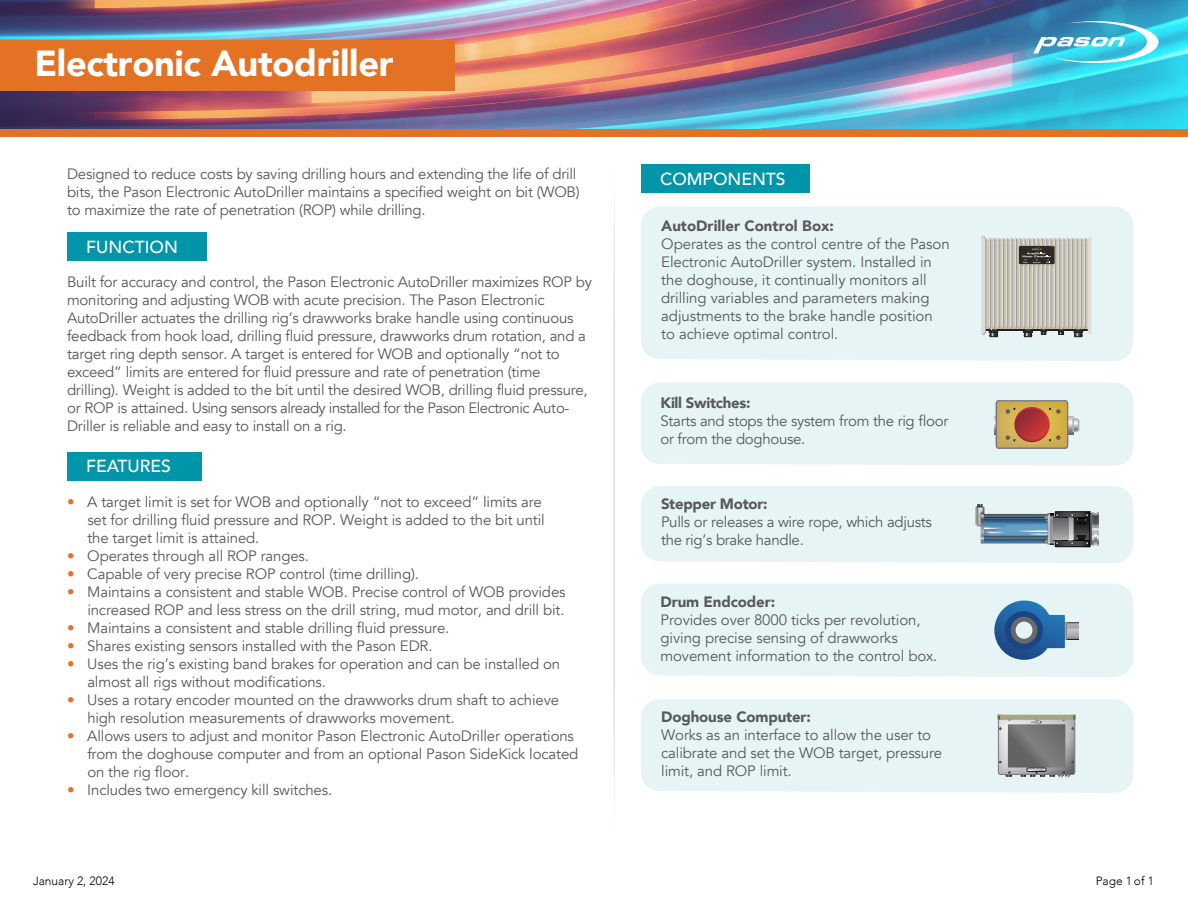
<style>
.page{position:relative;width:1188px;height:918px;background:#fff}
.page>*{position:absolute;margin:0;border:0;box-sizing:border-box;transform-origin:0 0}
.t1{font:900 36.15px "Avenir";letter-spacing:-.01em;color:#fff}
.t2{font:500 17.4px "Avenir";color:#fff}
.t3{font:15px/18px "Avenir";letter-spacing:-.01em;color:#58595b}
.t4{font:900 15px "Avenir";letter-spacing:-.01em;color:#58595b}
.t5{font:300 12px "Avenir";color:#000}
.s1{color:#e37225}
</style>
<div class="page">
<img style="left:0;top:0;width:1188px;height:130px">
<div style="left:0;top:130px;width:1188px;height:7px;background:#e37225"></div>
<svg style="left:1033px;top:21px;width:126px;height:42px"></svg>
<div style="left:0;top:40px;width:454px;height:51px;background:#e37225"></div>
<div style="left:67px;top:232px;width:139px;height:29px;background:#0095a9"></div>
<div style="left:641px;top:165px;width:168px;height:28px;background:#0095a9"></div>
<div style="left:67px;top:452px;width:135px;height:28px;background:#0095a9"></div>
<svg style="left:613px;top:198px;width:2px;height:609px"></svg>
<svg style="left:641px;top:486px;width:492px;height:77px"></svg>
<div style="left:641px;top:206px;width:287px;height:154px;background:#e6f4f6"></div>
<img style="left:928px;top:206px;width:205px;height:177px">
<svg style="left:982px;top:236px;width:109px;height:101px"></svg>
<svg style="left:641px;top:383px;width:492px;height:83px"></svg>
<div style="left:641px;top:584px;width:492px;height:93px;background:#e6f4f6"></div>
<svg style="left:994px;top:601px;width:85px;height:59px"></svg>
<div style="left:641px;top:699px;width:492px;height:94px;background:#e6f4f6"></div>
<svg style="left:998px;top:715px;width:78px;height:62px"></svg>
<h1 class="t1" style="left:34px;top:33px;width:361px">Electronic Autodriller</h1>
<p class="t3" style="left:67px;top:165px;width:514px">Designed to reduce costs by saving drilling hours and extending the life of drill bits, the Pason Electronic AutoDriller maintains a specified weight on bit (WOB) to maximize the rate of penetration (ROP) while drilling.</p>
<p class="t2" style="left:86px;top:232px;width:93px">FUNCTION</p>
<p class="t3" style="left:67px;top:273px;width:526px">Built for accuracy and control, the Pason Electronic AutoDriller maximizes ROP by monitoring and adjusting WOB with acute precision. The Pason Electronic AutoDriller actuates the drilling rig’s drawworks brake handle using continuous feedback from hook load, drilling fluid pressure, drawworks drum rotation, and a target ring depth sensor. A target is entered for WOB and optionally “not to exceed” limits are entered for fluid pressure and rate of penetration (time drilling). Weight is added to the bit until the desired WOB, drilling fluid pressure, or ROP is attained. Using sensors already installed for the Pason Electronic Auto-Driller is reliable and easy to install on a rig.</p>
<p class="t2" style="left:86px;top:451px;width:86px">FEATURES</p>
<p class="t3" style="left:87px;top:493px;width:459px;text-indent:-20px"><span class="s1">•</span> A target limit is set for WOB and optionally “not to exceed” limits are set for drilling fluid pressure and ROP. Weight is added to the bit until the target limit is attained.</p>
<p class="t3" style="left:67px;top:547px;width:244px"><span class="s1">•</span> Operates through all ROP ranges.</p>
<p class="t3" style="left:67px;top:565px;width:354px"><span class="s1">•</span> Capable of very precise ROP control (time drilling).</p>
<p class="t3" style="left:67px;top:583px;width:500px;text-align:right"><span class="s1">•</span> Maintains a consistent and stable WOB. Precise control of WOB provides increased ROP and less stress on the drill string, mud motor, and drill bit.</p>
<p class="t3" style="left:67px;top:619px;width:384px"><span class="s1">•</span> Maintains a consistent and stable drilling fluid pressure.</p>
<p class="t3" style="left:67px;top:637px;width:367px"><span class="s1">•</span> Shares existing sensors installed with the Pason EDR.</p>
<p class="t3" style="left:87px;top:655px;width:474px;text-indent:-20px"><span class="s1">•</span> Uses the rig’s existing band brakes for operation and can be installed on almost all rigs without modifications.</p>
<p class="t3" style="left:87px;top:691px;width:473px;text-indent:-20px"><span class="s1">•</span> Uses a rotary encoder mounted on the drawworks drum shaft to achieve high resolution measurements of drawworks movement.</p>
<p class="t3" style="left:87px;top:727px;width:493px;text-indent:-20px"><span class="s1">•</span> Allows users to adjust and monitor Pason Electronic AutoDriller operations from the doghouse computer and from an optional Pason SideKick located on the rig floor.</p>
<p class="t3" style="left:67px;top:781px;width:267px"><span class="s1">•</span> Includes two emergency kill switches.</p>
<p class="t5" style="left:33px;top:874px;width:83px">January 2, 2024</p>
<p class="t2" style="left:660px;top:164px;width:127px">COMPONENTS</p>
<p class="t4" style="left:661px;top:213px;width:174px">AutoDriller Control Box:</p>
<p class="t3" style="left:661px;top:235px;width:290px">Operates as the control centre of the Pason Electronic AutoDriller system. Installed in the doghouse, it continually monitors all drilling variables and parameters making adjustments to the brake handle position to achieve optimal control.</p>
<p class="t4" style="left:661px;top:390px;width:92px">Kill Switches:</p>
<p class="t3" style="left:661px;top:412px;width:289px">Starts and stops the system from the rig floor or from the doghouse.</p>
<p class="t4" style="left:661px;top:491px;width:108px">Stepper Motor:</p>
<p class="t3" style="left:661px;top:513px;width:272px">Pulls or releases a wire rope, which adjusts the rig’s brake handle.</p>
<p class="t4" style="left:661px;top:589px;width:116px">Drum Endcoder:</p>
<p class="t3" style="left:661px;top:612px;width:278px">Provides over 8000 ticks per revolution, giving precise sensing of drawworks movement information to the control box.</p>
<p class="t4" style="left:661px;top:704px;width:151px">Doghouse Computer:</p>
<p class="t3" style="left:661px;top:726px;width:283px">Works as an interface to allow the user to calibrate and set the WOB target, pressure limit, and ROP limit.</p>
<p class="t5" style="left:1096px;top:874px;width:60px">Page 1 of 1</p>
</div>
